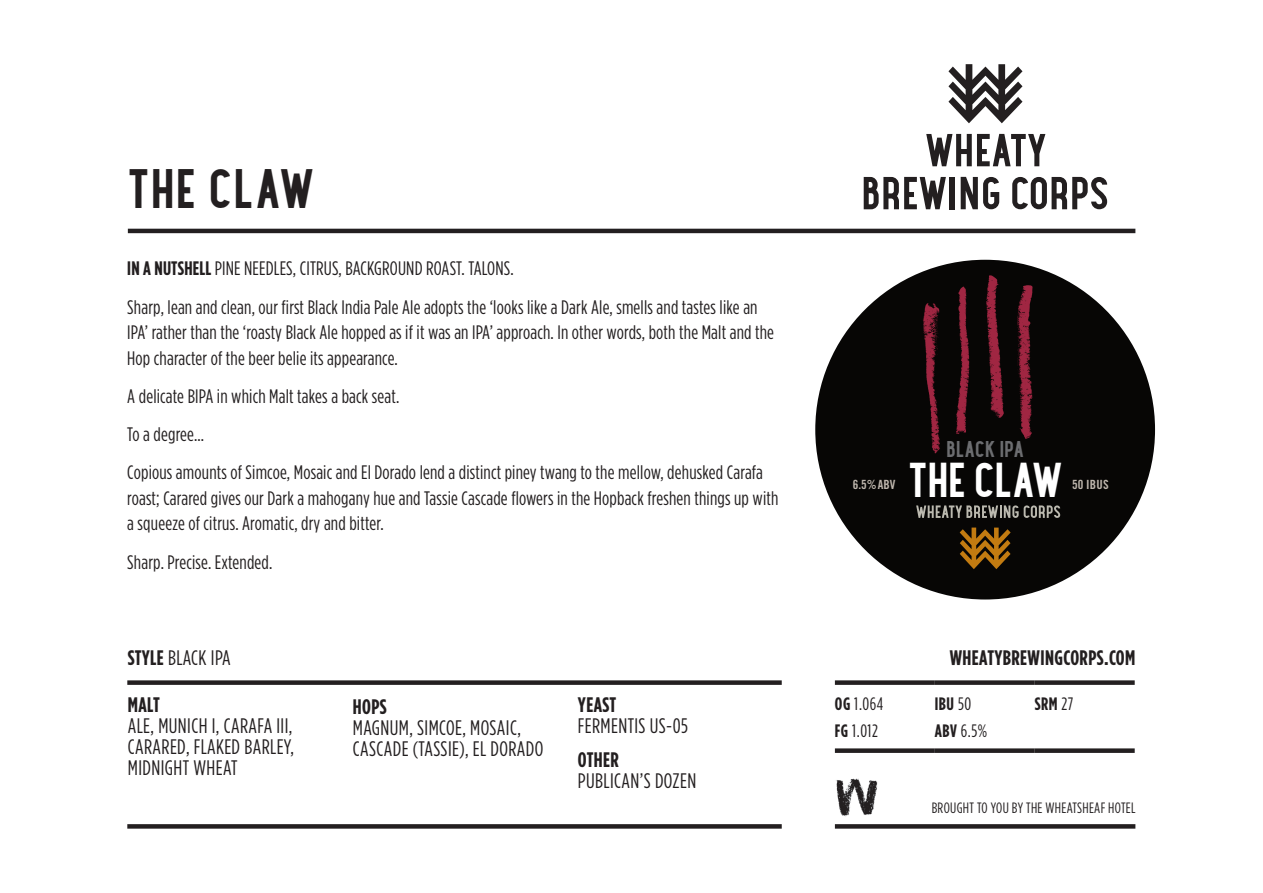
<style>
.page{position:relative;width:1263px;height:893px;background:#fff}
.page>*{position:absolute;margin:0;border:0;box-sizing:border-box;transform-origin:0 0}
.t1{font:700 48px "Maxwell Sans";letter-spacing:.035em;color:#231f20}
.t2{font:700 42.3px "Maxwell Sans";letter-spacing:.005em;color:#fff}
.t3{font:21px/21px "Gotham Condensed";letter-spacing:.02em;color:#231f20;text-align:justify}
.t4{font:700 21px "Gotham Condensed";letter-spacing:.02em;color:#231f20}
.t5{font:700 19.8px "Maxwell Sans";letter-spacing:.02em;color:#6c6d70}
.t6{font:19.5px/38.2px "Gotham Condensed";letter-spacing:.01em;color:#231f20}
.t7{font:18px "Gotham Condensed";letter-spacing:.03em;color:#231f20}
.t8{font:700 18px "Gotham Condensed";letter-spacing:.03em;color:#231f20}
.t9{font:15px "Gotham Condensed";letter-spacing:.02em;color:#231f20}
.t10{font:12.75px "Trade Gothic Bold Cond Twenty";letter-spacing:.01em;color:#beb6ad}
.s1{font-weight:700}
.s2{font-weight:400}
</style>
<div class="page">
<hr style="left:128px;top:229px;width:1007px;height:4px;background:#231f20">
<div style="left:127px;top:824px;width:655px;height:5px;background:#231f20"></div>
<div style="left:127px;top:680px;width:655px;height:5px;background:#231f20"></div>
<div style="left:835px;top:824px;width:300px;height:5px;background:#231f20"></div>
<img style="left:836px;top:778px;width:42px;height:39px">
<div style="left:835px;top:680px;width:100px;height:5px;background:#231f20"></div>
<div style="left:935px;top:680px;width:100px;height:5px;background:#231f20"></div>
<div style="left:1035px;top:680px;width:100px;height:5px;background:#231f20"></div>
<div style="left:835px;top:748px;width:100px;height:5px;background:#231f20"></div>
<div style="left:935px;top:748px;width:100px;height:5px;background:#231f20"></div>
<div style="left:1035px;top:748px;width:100px;height:5px;background:#231f20"></div>
<svg style="left:948px;top:64px;width:74px;height:59px"></svg>
<svg style="left:926px;top:134px;width:119px;height:32px"></svg>
<svg style="left:864px;top:177px;width:82px;height:32px"></svg>
<div style="left:950px;top:177px;width:5px;height:32px;background:#231f20"></div>
<svg style="left:961px;top:177px;width:38px;height:32px"></svg>
<svg style="left:1012px;top:177px;width:95px;height:32px"></svg>
<div style="left:815px;top:260px;width:340px;height:339px;background:#070605;border-radius:50%"></div>
<svg style="left:960px;top:528px;width:51px;height:41px"></svg>
<svg style="left:916px;top:505px;width:144px;height:13px"></svg>
<img style="left:910px;top:268px;width:136px;height:186px">
<h1 class="t1" style="left:127px;top:155px;width:188px">THE CLAW</h1>
<p class="t6" style="left:127px;top:249px;width:632px"><span class="s1">IN A NUTSHELL</span> PINE NEEDLES, CITRUS, BACKGROUND ROAST. TALONS.<br>Sharp, lean and clean, our first Black India Pale Ale adopts the ‘looks like a Dark Ale, smells and tastes like an</p>
<p class="t6" style="left:127px;top:319px;width:648px;line-height:25.5px">IPA’ rather than the ‘roasty Black Ale hopped as if it was an IPA’ approach. In other words, both the Malt and the<br>Hop character of the beer belie its appearance.</p>
<p class="t6" style="left:127px;top:377px;width:637px">A delicate BIPA in which Malt takes a back seat.<br>To a degree...<br>Copious amounts of Simcoe, Mosaic and El Dorado lend a distinct piney twang to the mellow, dehusked Carafa</p>
<p class="t6" style="left:127px;top:485px;width:653px;line-height:25.5px">roast; Carared gives our Dark a mahogany hue and Tassie Cascade flowers in the Hopback freshen things up with a squeeze of citrus. Aromatic, dry and bitter.</p>
<p class="t6" style="left:127px;top:543px;width:147px">Sharp. Precise. Extended.</p>
<p class="t3" style="left:128px;top:647px;width:104px"><span class="s1">STYLE</span> BLACK IPA</p>
<p class="t4" style="left:128px;top:693px;width:34px">MALT</p>
<p class="t3" style="left:128px;top:715px;width:168px">ALE, MUNICH I, CARAFA III, CARARED, FLAKED BARLEY, MIDNIGHT WHEAT</p>
<p class="t4" style="left:353px;top:695px;width:35px">HOPS</p>
<p class="t3" style="left:353px;top:717px;width:192px">MAGNUM, SIMCOE, MOSAIC,<br>CASCADE (TASSIE), EL DORADO</p>
<p class="t4" style="left:578px;top:693px;width:40px">YEAST</p>
<p class="t3" style="left:578px;top:715px;width:112px">FERMENTIS US-05</p>
<p class="t4" style="left:578px;top:747px;width:43px">OTHER</p>
<p class="t3" style="left:578px;top:770px;width:120px">PUBLICAN’S DOZEN</p>
<p class="t5" style="left:946px;top:435px;width:79px">BLACK IPA</p>
<h2 class="t2" style="left:908px;top:451px;width:155px">THE CLAW</h2>
<p class="t10" style="left:853px;top:476px;width:44px">6.5%ABV</p>
<p class="t10" style="left:1072px;top:476px;width:38px">50 IBUS</p>
<p class="t4" style="left:950px;top:646px;width:187px">WHEATYBREWINGCORPS.COM</p>
<p class="t7" style="left:835px;top:693px;width:50px"><span class="s1">OG</span> 1.064</p>
<p class="t8" style="left:935px;top:693px;width:38px">IBU <span class="s2">50</span></p>
<p class="t8" style="left:1035px;top:693px;width:40px">SRM <span class="s2">27</span></p>
<p class="t7" style="left:835px;top:720px;width:45px"><span class="s1">FG</span> 1.012</p>
<p class="t7" style="left:935px;top:720px;width:54px"><span class="s1">ABV</span> 6.5%</p>
<p class="t9" style="left:932px;top:799px;width:205px">BROUGHT TO YOU BY THE WHEATSHEAF HOTEL</p>
</div>
